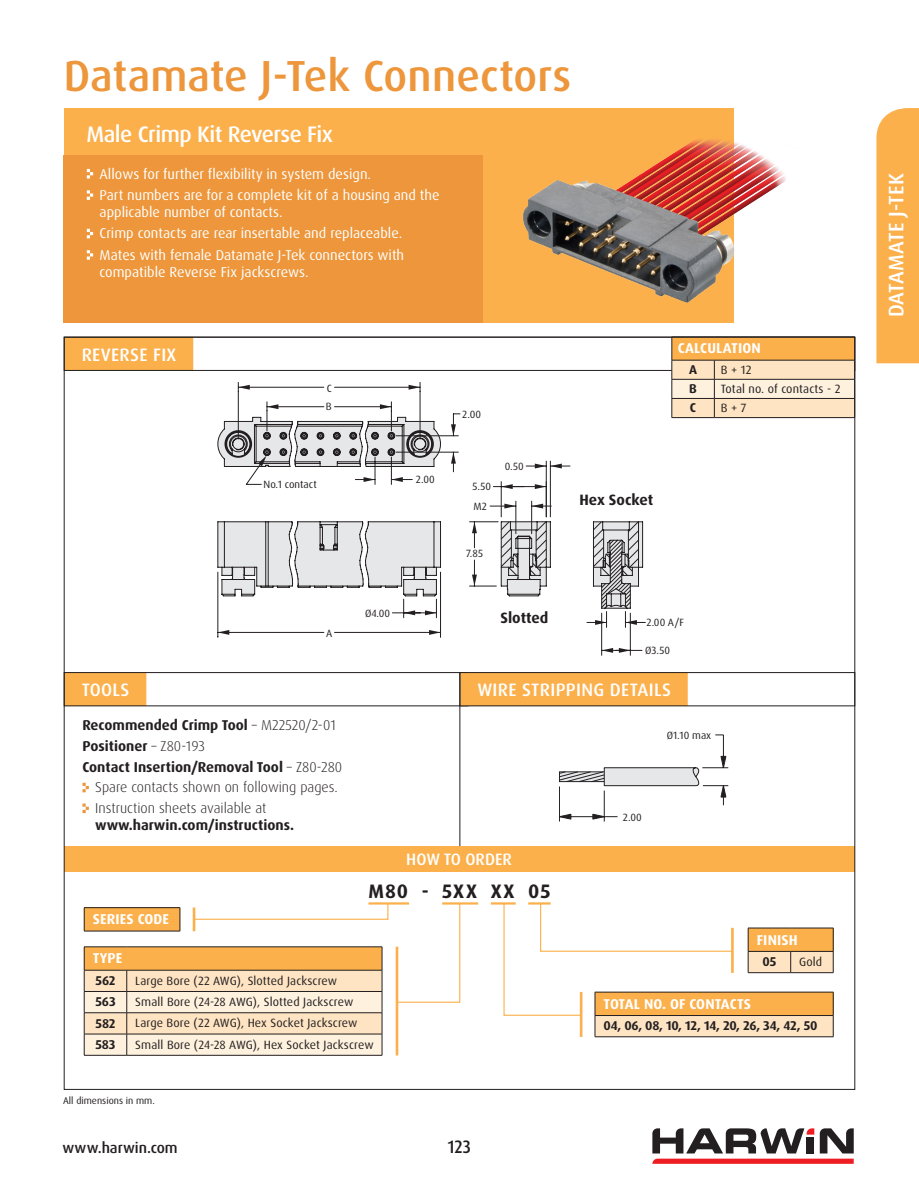
<style>
.page{position:relative;width:919px;height:1187px;background:#fff}
.page>*{position:absolute;margin:0;border:0;box-sizing:border-box;transform-origin:0 0}
.t1{font:500 43.5px "Dax OT";color:#ed963b}
.t2{font:500 22.5px "Dax OT";letter-spacing:-.025em;color:#fff}
.t3{font:500 21px "Dax OT";letter-spacing:.01em;color:#fff}
.t4{font:700 19.5px "Dax OT";letter-spacing:.05em;color:#231f20}
.t5{font:500 18px "Dax OT";letter-spacing:.02em;color:#fff}
.t6{font:500 18px "Dax OT";color:#231f20;scale:.9 1}
.t7{font:500 16.5px "Dax OT";color:#fff}
.t8{font:700 15px "Dax OT";color:#231f20}
.t9{font:500 15px "Dax OT";color:#231f20}
.t10{font:14.25px/21.3px "Dax OT";color:#fff}
.t11{font:700 14.25px "Dax OT";color:#231f20}
.t12{font:300 14.25px "Dax OT";color:#231f20}
.t13{font:700 14.25px "Dax OT";letter-spacing:.01em;color:#fff}
.t14{font:700 12.75px "Dax OT";letter-spacing:-.01em;color:#231f20}
.t15{font:12px "Dax OT";letter-spacing:.01em;color:#231f20}
.t16{font:10.5px/17.9px "Dax OT";color:#231f20}
.t17{font:9.75px "Dax OT";color:#231f20}
.s1{font-weight:300}
</style>
<div class="page">
<div style="left:64px;top:108px;width:669px;height:214px;background:#fbb04b"></div>
<div style="left:64px;top:155px;width:419px;height:167px;background:#ed963b"></div>
<svg style="left:652px;top:1128px;width:201px;height:35px"></svg>
<div style="left:806px;top:1136px;width:8px;height:17px;background:#231f20"></div>
<div style="left:876px;top:108px;width:42px;height:255px;background:#fbb04b"></div>
<svg style="left:87px;top:169px;width:6px;height:9px"></svg>
<svg style="left:87px;top:190px;width:6px;height:10px"></svg>
<svg style="left:87px;top:229px;width:6px;height:9px"></svg>
<svg style="left:87px;top:250px;width:6px;height:10px"></svg>
<img style="left:522px;top:108px;width:264px;height:204px">
<div style="left:65px;top:672px;width:81px;height:34px;background:#fbb04b"></div>
<div style="left:64px;top:672px;width:404px;height:34px;border:1px solid #231f20"></div>
<div style="left:460px;top:672px;width:227px;height:34px;background:#fbb04b"></div>
<div style="left:459px;top:672px;width:396px;height:34px;border:1px solid #231f20"></div>
<svg style="left:82px;top:782px;width:7px;height:10px"></svg>
<svg style="left:82px;top:803px;width:7px;height:10px"></svg>
<hr style="left:459px;top:672px;width:1px;height:182px;background:#231f20">
<div style="left:65px;top:337px;width:128px;height:33px;background:#fbb04b"></div>
<div style="left:64px;top:337px;width:791px;height:34px;border:1px solid #231f20"></div>
<svg style="left:559px;top:734px;width:169px;height:87px"></svg>
<div style="left:64px;top:846px;width:790px;height:25px;background:#fbb04b"></div>
<hr style="left:368px;top:902px;width:41px;height:2px;background:#fbb04b">
<hr style="left:442px;top:902px;width:36px;height:2px;background:#fbb04b">
<hr style="left:491px;top:902px;width:24px;height:2px;background:#fbb04b">
<svg style="left:195px;top:902px;width:194px;height:18px"></svg>
<svg style="left:396px;top:902px;width:65px;height:101px"></svg>
<svg style="left:671px;top:339px;width:182px;height:78px;background:#f2cfa1"></svg>
<hr style="left:671px;top:417px;width:43px;height:1px;background:#231f20">
<hr style="left:714px;top:417px;width:140px;height:1px;background:#231f20">
<hr style="left:747px;top:927px;width:43px;height:1px;background:#231f20">
<hr style="left:790px;top:927px;width:43px;height:1px;background:#231f20">
<svg style="left:747px;top:928px;width:86px;height:44px;background:#f0bf7e"></svg>
<hr style="left:747px;top:972px;width:43px;height:1px;background:#231f20">
<hr style="left:790px;top:972px;width:43px;height:1px;background:#231f20">
<div style="left:595px;top:992px;width:238px;height:23px;background:#fbb04b"></div>
<div style="left:595px;top:1015px;width:238px;height:21px;background:#fee4c3"></div>
<hr style="left:594px;top:991px;width:239px;height:1px;background:#231f20">
<hr style="left:594px;top:1015px;width:239px;height:1px;background:#231f20">
<svg style="left:503px;top:902px;width:230px;height:134px"></svg>
<svg style="left:832px;top:992px;width:1px;height:44px"></svg>
<hr style="left:594px;top:1036px;width:239px;height:1px;background:#231f20">
<hr style="left:579px;top:991px;width:3px;height:45px;background:#fbb04b">
<div style="left:84px;top:907px;width:96px;height:24px;background:#fbb04b"></div>
<hr style="left:84px;top:907px;width:96px;height:1px;background:#231f20">
<svg style="left:84px;top:907px;width:1px;height:23px"></svg>
<svg style="left:180px;top:907px;width:1px;height:23px"></svg>
<hr style="left:84px;top:930px;width:96px;height:1px;background:#231f20">
<hr style="left:193px;top:907px;width:2px;height:24px;background:#fbb04b">
<svg style="left:84px;top:946px;width:299px;height:109px;background:#f1d3ab"></svg>
<hr style="left:395px;top:946px;width:3px;height:109px;background:#fbb04b">
<hr style="left:601px;top:613px;width:1px;height:42px;background:#231f20">
<hr style="left:630px;top:613px;width:1px;height:42px;background:#231f20">
<svg style="left:601px;top:648px;width:41px;height:4px"></svg>
<svg style="left:586px;top:521px;width:59px;height:106px"></svg>
<hr style="left:217px;top:572px;width:1px;height:64px;background:#231f20">
<hr style="left:440px;top:572px;width:1px;height:64px;background:#231f20">
<hr style="left:218px;top:632px;width:106px;height:1px;background:#231f20">
<hr style="left:334px;top:632px;width:106px;height:1px;background:#231f20">
<svg style="left:217px;top:630px;width:12px;height:7px"></svg>
<svg style="left:429px;top:630px;width:12px;height:7px"></svg>
<svg style="left:217px;top:521px;width:224px;height:96px"></svg>
<svg style="left:217px;top:401px;width:225px;height:84px"></svg>
<hr style="left:238px;top:391px;width:1px;height:48px;background:#231f20">
<hr style="left:420px;top:391px;width:1px;height:48px;background:#231f20">
<hr style="left:238px;top:387px;width:86px;height:1px;background:#231f20">
<hr style="left:334px;top:387px;width:86px;height:1px;background:#231f20">
<svg style="left:238px;top:382px;width:12px;height:9px"></svg>
<svg style="left:408px;top:382px;width:13px;height:9px"></svg>
<hr style="left:396px;top:435px;width:62px;height:1px;background:#231f20">
<hr style="left:396px;top:452px;width:62px;height:1px;background:#231f20">
<svg style="left:451px;top:413px;width:9px;height:23px"></svg>
<svg style="left:451px;top:452px;width:5px;height:20px"></svg>
<hr style="left:531px;top:501px;width:1px;height:32px;background:#231f20">
<hr style="left:515px;top:501px;width:1px;height:32px;background:#231f20">
<svg style="left:531px;top:503px;width:19px;height:5px"></svg>
<svg style="left:490px;top:503px;width:26px;height:5px"></svg>
<hr style="left:501px;top:481px;width:1px;height:36px;background:#231f20">
<hr style="left:493px;top:486px;width:30px;height:1px;background:#231f20">
<svg style="left:501px;top:484px;width:45px;height:5px"></svg>
<hr style="left:546px;top:461px;width:1px;height:56px;background:#231f20">
<hr style="left:550px;top:461px;width:1px;height:56px;background:#231f20">
<svg style="left:526px;top:463px;width:44px;height:5px"></svg>
<svg style="left:469px;top:521px;width:82px;height:75px"></svg>
<h1 class="t1" style="left:64px;top:48px;width:509px">Datamate J-Tek Connectors</h1>
<h2 class="t2" style="left:86px;top:120px;width:248px">Male Crimp Kit Reverse Fix</h2>
<p class="t10" style="left:100px;top:163px;width:341px">Allows for further flexibility in system design.<br>Part numbers are for a complete kit of a housing and the</p>
<p class="t10" style="left:100px;top:201px;width:306px">applicable number of contacts.<br>Crimp contacts are rear insertable and replaceable.<br>Mates with female Datamate J-Tek connectors with</p>
<p class="t10" style="left:100px;top:261px;width:211px">compatible Reverse Fix jackscrews.</p>
<p class="t5" style="left:82px;top:343px;width:96px">REVERSE FIX</p>
<p class="t16" style="left:326px;top:379px;width:7px">C<br>B</p>
<p class="t16" style="left:263px;top:476px;width:55px">No.1 contact</p>
<p class="t16" style="left:326px;top:624px;width:8px">A</p>
<p class="t16" style="left:416px;top:471px;width:20px">2.00</p>
<p class="t16" style="left:365px;top:604px;width:27px">Ø4.00</p>
<p class="t16" style="left:462px;top:405px;width:20px">2.00</p>
<p class="t16" style="left:472px;top:476px;width:20px;line-height:20.2px">5.50<br>M2</p>
<p class="t16" style="left:466px;top:544px;width:18px">7.85</p>
<p class="t16" style="left:504px;top:457px;width:20px">0.50</p>
<p class="t8" style="left:500px;top:608px;width:49px">Slotted</p>
<p class="t13" style="left:677px;top:339px;width:84px">CALCULATION</p>
<p class="t14" style="left:689px;top:361px;width:9px">A</p>
<p class="t15" style="left:720px;top:362px;width:32px">B + 12</p>
<p class="t14" style="left:689px;top:380px;width:9px">B</p>
<p class="t15" style="left:720px;top:381px;width:121px">Total no. of contacts - 2</p>
<p class="t14" style="left:690px;top:399px;width:8px">C</p>
<p class="t15" style="left:720px;top:400px;width:27px">B + 7</p>
<p class="t8" style="left:579px;top:490px;width:75px">Hex Socket</p>
<p class="t16" style="left:646px;top:613px;width:39px">2.00 A/F</p>
<p class="t16" style="left:645px;top:641px;width:26px">Ø3.50</p>
<p class="t5" style="left:82px;top:678px;width:49px">TOOLS</p>
<p class="t5" style="left:477px;top:678px;width:195px">WIRE STRIPPING DETAILS</p>
<p class="t11" style="left:82px;top:716px;width:255px">Recommended Crimp Tool <span class="s1">– M22520/2-01</span></p>
<p class="t11" style="left:82px;top:736px;width:124px">Positioner <span class="s1">– Z80-193</span></p>
<p class="t11" style="left:82px;top:757px;width:261px">Contact Insertion/Removal Tool <span class="s1">– Z80-280</span></p>
<p class="t12" style="left:95px;top:778px;width:244px">Spare contacts shown on following pages.</p>
<p class="t12" style="left:95px;top:799px;width:172px">Instruction sheets available at</p>
<p class="t11" style="left:95px;top:815px;width:200px">www.harwin.com/instructions.</p>
<p class="t16" style="left:667px;top:726px;width:46px">Ø1.10 max</p>
<p class="t16" style="left:623px;top:808px;width:20px">2.00</p>
<p class="t7" style="left:406px;top:849px;width:107px">HOW TO ORDER</p>
<h3 class="t4" style="left:368px;top:878px;width:184px">M80 - 5XX XX 05</h3>
<p class="t13" style="left:93px;top:910px;width:78px">SERIES CODE</p>
<p class="t13" style="left:93px;top:949px;width:31px">TYPE</p>
<p class="t14" style="left:95px;top:972px;width:22px">562</p>
<p class="t15" style="left:135px;top:972px;width:203px">Large Bore (22 AWG), Slotted Jackscrew</p>
<p class="t14" style="left:95px;top:993px;width:22px">563</p>
<p class="t15" style="left:135px;top:994px;width:219px">Small Bore (24-28 AWG), Slotted Jackscrew</p>
<p class="t14" style="left:95px;top:1014px;width:22px">582</p>
<p class="t15" style="left:135px;top:1015px;width:224px">Large Bore (22 AWG), Hex Socket Jackscrew</p>
<p class="t14" style="left:95px;top:1036px;width:22px">583</p>
<p class="t15" style="left:135px;top:1036px;width:240px">Small Bore (24-28 AWG), Hex Socket Jackscrew</p>
<p class="t17" style="left:63px;top:1094px;width:93px">All dimensions in mm.</p>
<p class="t9" style="left:63px;top:1138px;width:117px">www.harwin.com</p>
<p class="t6" style="left:448px;top:1134px;width:27px">123</p>
<p class="t13" style="left:756px;top:930px;width:43px">FINISH</p>
<p class="t14" style="left:762px;top:953px;width:15px">05</p>
<p class="t15" style="left:799px;top:954px;width:25px">Gold</p>
<p class="t13" style="left:603px;top:994px;width:149px">TOTAL NO. OF CONTACTS</p>
<p class="t14" style="left:603px;top:1017px;width:215px">04, 06, 08, 10, 12, 14, 20, 26, 34, 42, 50</p>
<h3 class="t3" style="left:882px;top:317px;width:145px;rotate:-90deg">DATAMATE J-TEK</h3>
</div>
